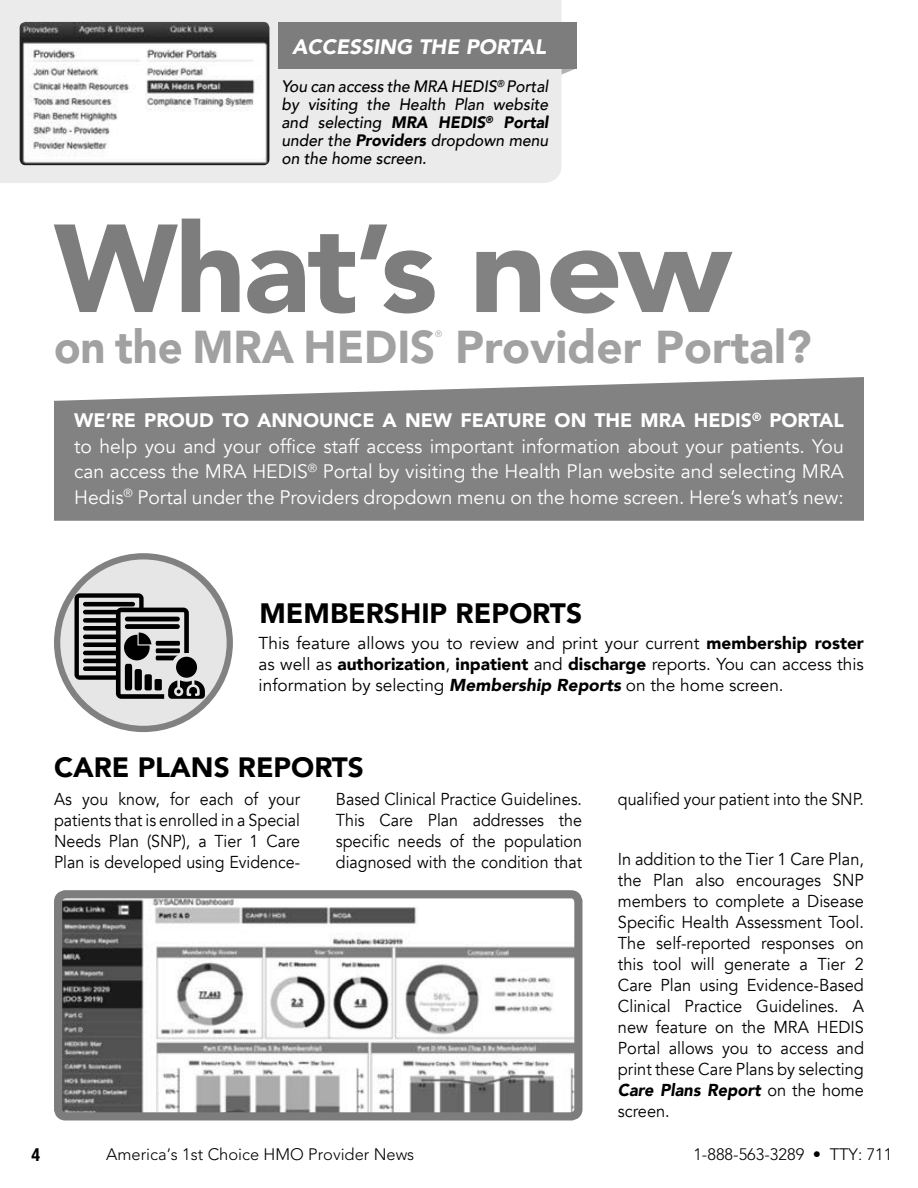
<style>
.page{position:relative;width:918px;height:1188px;background:#fff}
.page>*{position:absolute;margin:0;border:0;box-sizing:border-box;transform-origin:0 0}
.t1{font:900 123.6px "Avenir";letter-spacing:-.02em;color:#7d7d7d}
.t2{font:900 45.9px "Avenir";color:#a1a1a1;scale:.95 1}
.t3{font:900 28.05px "Avenir";color:#000}
.t4{font:900 27.9px "Avenir";color:#000}
.t5{font:italic 900 20.85px "Avenir";color:#fff}
.t6{font:19.5px/25.5px "Avenir";color:#fff;text-align:justify}
.t7{font:700 condensed 18px "Helvetica Neue";color:#000}
.t8{font:17.25px/21px "Avenir";color:#000;text-align:justify;scale:.95 1}
.t9{font:17.25px/21px "Avenir";color:#000;text-align:justify;scale:.93 1}
.t10{font:17.25px/21px "Avenir";color:#000;text-align:justify}
.t11{font:italic 500 16.5px/18px "Avenir";color:#000;text-align:justify;scale:.95 1}
.t12{font:300 16.5px "Avenir";color:#000}
.t13{font:9.15px "Avenir";color:#a1a1a1;scale:.95 1}
.s1{font-weight:900}
.s2{color:#828282}
.s3{font-weight:900;font-style:italic}
</style>
<div class="page">
<svg style="left:562px;top:68px;width:15px;height:7px"></svg>
<div style="left:0;top:0;width:562px;height:183px;background:#ebebeb"></div>
<svg style="left:54px;top:377px;width:810px;height:144px;background:#8c8c8c"></svg>
<div style="left:278px;top:22px;width:299px;height:46px;background:#7d7d7d"></div>
<img style="left:63px;top:899px;width:511px;height:213px">
<div style="left:54px;top:890px;width:529px;height:231px;border:8px solid #7d7d7d;border-radius:7px"></div>
<img style="left:20px;top:22px;width:249px;height:143px">
<svg style="left:57px;top:556px;width:173px;height:173px;background:#d7d7d7"></svg>
<div style="left:54px;top:553px;width:179px;height:179px;border:6px solid #818181;border-radius:50%"></div>
<svg style="left:75px;top:593px;width:130px;height:106px;background:#808080"></svg>
<p class="t5" style="left:292px;top:30px;width:256px">ACCESSING THE PORTAL</p>
<p class="t11" style="left:281px;top:78px;width:282px">You can access the MRA HEDIS<sup>®</sup> Portal by visiting the Health Plan website and selecting <span class="s1">MRA HEDIS</span><sup>®</sup> <span class="s1">Portal </span>under the <span class="s1">Providers</span> dropdown menu on the home screen.</p>
<p class="t1" style="left:54px;top:163px;width:679px">What’s <span class="s2">new</span></p>
<p class="t2" style="left:54px;top:308px;width:799px">on the MRA HEDIS Provider Portal?</p>
<p class="t13" style="left:435px;top:329px;width:9px">®</p>
<p class="t6" style="left:74px;top:408px;width:771px"><span class="s1">WE’RE PROUD TO ANNOUNCE A NEW FEATURE ON THE MRA HEDIS</span><sup>®</sup> <span class="s1">PORTAL </span>to help you and your office staff access important information about your patients. You can access the MRA HEDIS<sup>®</sup> Portal by visiting the Health Plan website and selecting MRA Hedis<sup>®</sup> Portal under the Providers dropdown menu on the home screen. Here’s what’s new:</p>
<p class="t3" style="left:260px;top:589px;width:324px">MEMBERSHIP REPORTS</p>
<p class="t10" style="left:259px;top:633px;width:607px">This feature allows you to review and print your current <span class="s1">membership roster </span>as well as <span class="s1">authorization</span>, <span class="s1">inpatient</span> and <span class="s1">discharge</span> reports. You can access this information by selecting <span class="s3">Membership Reports</span> on the home screen.</p>
<p class="t4" style="left:54px;top:744px;width:312px">CARE PLANS REPORTS</p>
<p class="t9" style="left:54px;top:789px;width:266px">As you know, for each of your patients that is enrolled in a Special Needs Plan (SNP), a Tier 1 Care Plan is developed using Evidence-</p>
<p class="t9" style="left:336px;top:789px;width:266px">Based Clinical Practice Guidelines.<br>This Care Plan addresses the specific needs of the population diagnosed with the condition that</p>
<p class="t9" style="left:618px;top:789px;width:266px">qualified your patient into the SNP.</p>
<p class="t8" style="left:618px;top:849px;width:261px">In addition to the Tier 1 Care Plan, the Plan also encourages SNP members to complete a Disease Specific Health Assessment Tool.<br>The self-reported responses on this tool will generate a Tier 2<br>Care Plan using Evidence-Based Clinical Practice Guidelines. A new feature on the MRA HEDIS Portal allows you to access and print these Care Plans by selecting <span class="s3">Care Plans Report</span> on the home screen.</p>
<p class="t7" style="left:32px;top:1144px;width:10px">4</p>
<p class="t12" style="left:106px;top:1145px;width:310px">America’s 1st Choice HMO Provider News</p>
<p class="t12" style="left:693px;top:1145px;width:201px">1-888-563-3289 • TTY: 711</p>
</div>
